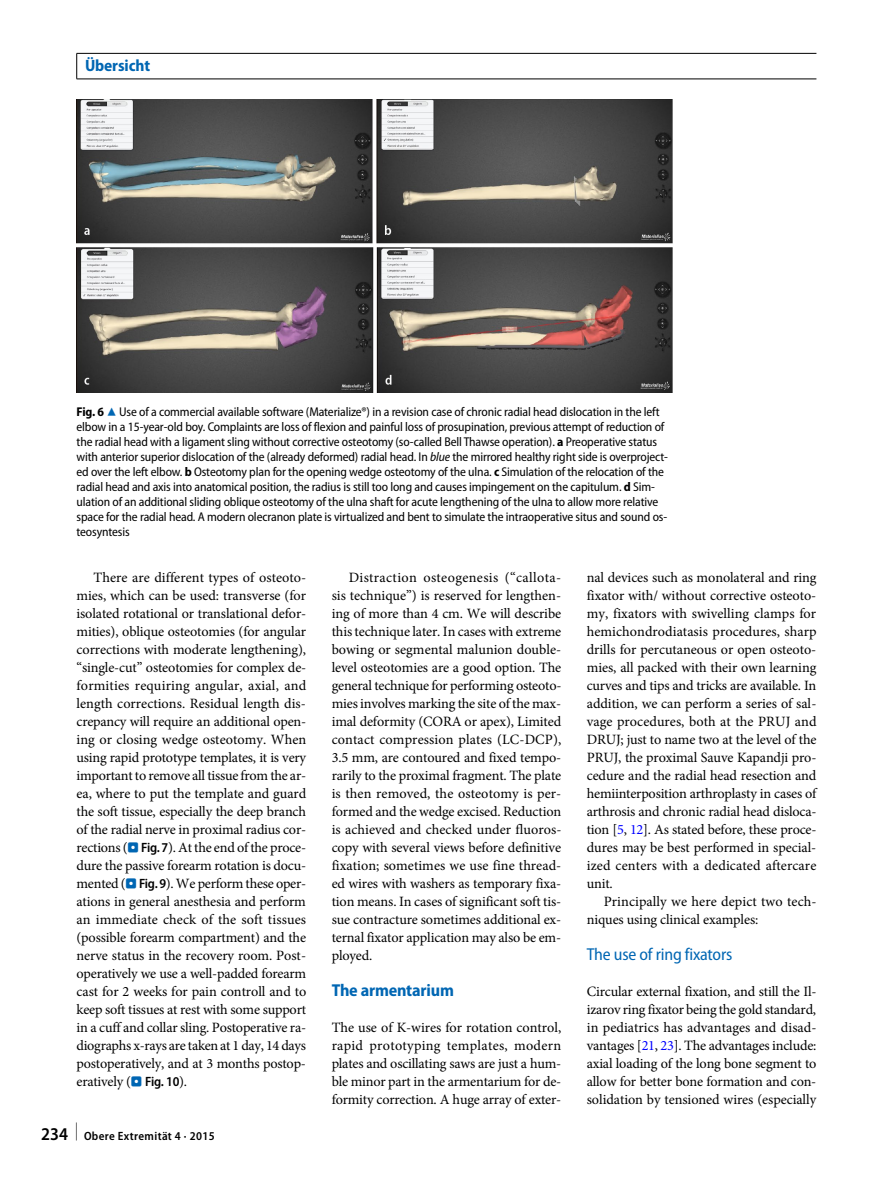
<style>
.page{position:relative;width:893px;height:1187px;background:#fff}
.page>*{position:absolute;margin:0;border:0;box-sizing:border-box;transform-origin:0 0}
.t1{font:semi-condensed 17.25px "Myriad Pro";letter-spacing:-.01em;color:#0066b3}
.t2{font:700 semi-condensed 17.25px "Myriad Pro";letter-spacing:-.01em;color:#0066b3}
.t3{font:700 semi-condensed 16.5px "Myriad Pro";letter-spacing:-.005em;color:#0066b3}
.t4{font:14.25px/18px "Minion Pro";letter-spacing:-.01em;color:#000}
.t5{font:semi-condensed 12.75px/15px "Myriad Pro";letter-spacing:-.01em;color:#000}
.t6{font:600 semi-condensed 12px "Myriad Pro";letter-spacing:.03em;color:#000}
.s1{font-weight:700}
.s2{font-family:"Blik Buttons";font-stretch:normal;font-size:13.5px;color:#0066b3}
.s3{font-style:italic}
.s4{font-family:"Blik Buttons";font-size:13.5px;color:#0066b3}
.s5{font-family:"Myriad Pro";font-weight:600;font-stretch:semi-condensed;font-size:13.5px}
.s6{font-size:18px}
.s7{color:#00f}
</style>
<div class="page">
<img style="left:77px;top:100px;width:595px;height:292px">
<hr style="left:77px;top:53px;width:739px;height:1px;background:#000">
<svg style="left:76px;top:54px;width:1px;height:25px"></svg>
<hr style="left:77px;top:79px;width:739px;height:1px;background:#000">
<p class="t3" style="left:85px;top:56px;width:67px">Übersicht</p>
<p class="t5" style="left:77px;top:404px;width:593px"><span class="s1">Fig. 6</span> <span class="s2">8</span> Use of a commercial available software (Materialize®) in a revision case of chronic radial head dislocation in the left elbow in a 15-year-old boy. Complaints are loss of flexion and painful loss of prosupination, previous attempt of reduction of the radial head with a ligament sling without corrective osteotomy (so-called Bell Thawse operation). <span class="s1">a</span> Preoperative status with anterior superior dislocation of the (already deformed) radial head. In <span class="s3">blue</span> the mirrored healthy right side is overproject&shy;ed over the left elbow. <span class="s1">b</span> Osteotomy plan for the opening wedge osteotomy of the ulna. <span class="s1">c</span> Simulation of the relocation of the radial head and axis into anatomical position, the radius is still too long and causes impingement on the capitulum. <span class="s1">d</span> Sim&shy;ulation of an additional sliding oblique osteotomy of the ulna shaft for acute lengthening of the ulna to allow more relative space for the radial head. A modern olecranon plate is virtualized and bent to simulate the intraoperative situs and sound os&shy;teosyntesis</p>
<p class="t4" style="left:77px;top:568px;width:231px;text-indent:17px">There are different types of osteoto&shy;mies, which can be used: transverse (for isolated rotational or translational defor&shy;mities), oblique osteotomies (for angular corrections with moderate lengthening), “single-cut” osteotomies for complex de&shy;formities requiring angular, axial, and length corrections. Residual length dis&shy;crepancy will require an additional open&shy;ing or closing wedge osteotomy. When using rapid prototype templates, it is very important to remove all tissue from the ar&shy;ea, where to put the template and guard the soft tissue, especially the deep branch of the radial nerve in proximal radius cor&shy;rections (<span class="s4">.</span> <span class="s5">Fig. 7</span>). At the end of the proce&shy;dure the passive forearm rotation is docu&shy;mented (<span class="s4">.</span> <span class="s5">Fig. 9</span>). We perform these oper&shy;ations in general anesthesia and perform an immediate check of the soft tissues (possible forearm compartment) and the nerve status in the recovery room. Post&shy;operatively we use a well-padded forearm cast for 2 weeks for pain controll and to keep soft tissues at rest with some support in a cuff and collar sling. Postoperative ra&shy;diographs x-rays are taken at 1 day, 14 days postoperatively, and at 3 months postop&shy;eratively (<span class="s4">.</span> <span class="s5">Fig. 10</span>).</p>
<p class="t4" style="left:332px;top:568px;width:231px;text-align:justify;text-indent:17px">Distraction osteogenesis (“callota&shy;sis technique”) is reserved for lengthen&shy;ing of more than 4 cm. We will describe this technique later. In cases with extreme bowing or segmental malunion double&shy;level osteotomies are a good option. The general technique for performing osteoto&shy;mies involves marking the site of the max&shy;imal deformity (CORA or apex), Limited contact compression plates (LC-DCP), 3.5 mm, are contoured and fixed tempo&shy;rarily to the proximal fragment. The plate is then removed, the osteotomy is per&shy;formed and the wedge excised. Reduction is achieved and checked under fluoros&shy;copy with several views before definitive fixation; sometimes we use fine thread&shy;ed wires with washers as temporary fixa&shy;tion means. In cases of significant soft tis&shy;sue contracture sometimes additional ex&shy;ternal fixator application may also be em&shy;ployed.</p>
<p class="t2" style="left:332px;top:980px;width:124px">The armentarium</p>
<p class="t4" style="left:332px;top:1018px;width:231px;text-align:justify">The use of K-wires for rotation control, rapid prototyping templates, modern plates and oscillating saws are just a hum&shy;ble minor part in the armentarium for de&shy;formity correction. A huge array of exter-</p>
<p class="t6" style="left:41px;top:1129px;width:175px"><span class="s6">234 </span><sup>|</sup> Obere Extremität 4 · 2015</p>
<p class="t4" style="left:587px;top:568px;width:231px">nal devices such as monolateral and ring fixator with/ without corrective osteoto&shy;my, fixators with swivelling clamps for hemichondrodiatasis procedures, sharp drills for percutaneous or open osteoto&shy;mies, all packed with their own learning curves and tips and tricks are available. In addition, we can perform a series of sal&shy;vage procedures, both at the PRUJ and DRUJ; just to name two at the level of the PRUJ, the proximal Sauve Kapandji pro&shy;cedure and the radial head resection and hemiinterposition arthroplasty in cases of arthrosis and chronic radial head disloca&shy;tion [<span class="s7">5</span>, <span class="s7">12</span>]. As stated before, these proce&shy;dures may be best performed in special&shy;ized centers with a dedicated aftercare unit.</p>
<p class="t4" style="left:587px;top:892px;width:231px;text-indent:17px">Principally we here depict two tech&shy;niques using clinical examples:</p>
<p class="t1" style="left:587px;top:944px;width:147px">The use of ring fixators</p>
<p class="t4" style="left:587px;top:982px;width:231px;text-align:justify">Circular external fixation, and still the Il&shy;izarov ring fixator being the gold standard, in pediatrics has advantages and disad&shy;vantages [<span class="s7">21</span>, <span class="s7">23</span>]. The advantages include: axial loading of the long bone segment to allow for better bone formation and con&shy;solidation by tensioned wires (especially</p>
</div>
